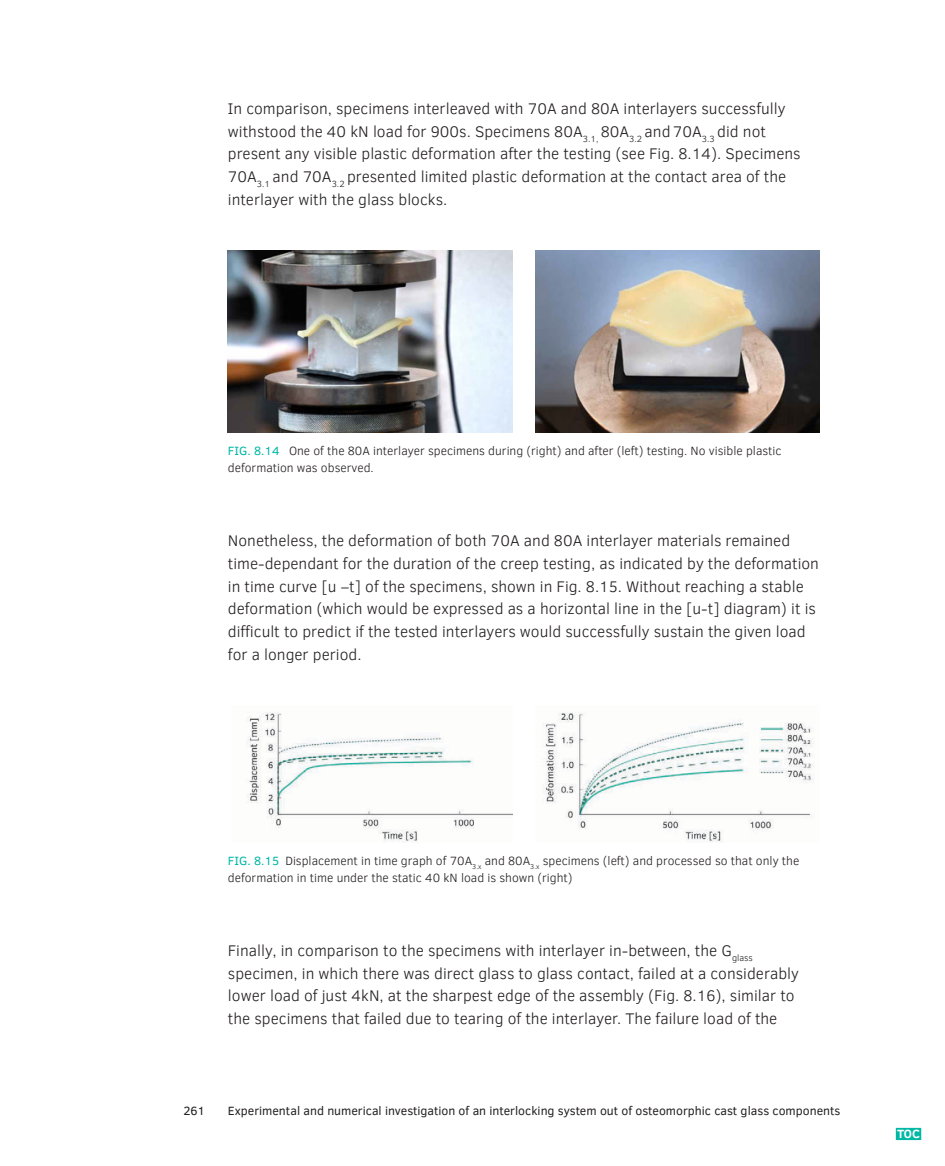
<style>
.page{position:relative;width:945px;height:1166px;background:#fff}
.page>*{position:absolute;margin:0;border:0;box-sizing:border-box;transform-origin:0 0}
.BODY_Normal{font:300 15.75px/22.8px "Clear Sans";color:#231f20}
.t1{font:300 12.25px/17.2px "Clear Sans";color:#231f20}
.t2{font:12.25px "Clear Sans";color:#231f20}
.t3{font:700 12.25px "Clear Sans";color:#fff}
.s1{font-weight:400;color:#00b8a5}
</style>
<div class="page">
<img style="left:228px;top:250px;width:284px;height:182px">
<img style="left:535px;top:250px;width:284px;height:182px">
<img style="left:247px;top:712px;width:265px;height:129px">
<img style="left:543px;top:712px;width:271px;height:130px">
<div style="left:895px;top:1127px;width:27px;height:13px;background:#00b8a5;border:1px solid #fff"></div>
<p class="BODY_Normal" style="left:228px;top:97px;width:574px">In comparison, specimens interleaved with 70A and 80A interlayers successfully withstood the 40 kN load for 900s. Specimens 80A<sub>3.1,</sub> 80A<sub>3.2</sub> and70A<sub>3.3</sub> did not present any visible plastic deformation after the testing (see Fig. 8.14). Specimens 70A<sub>3.1</sub> and 70A<sub>3.2</sub> presented limited plastic deformation at the contact area of the interlayer with the glass blocks.</p>
<p class="t1" style="left:228px;top:442px;width:555px"><span class="s1">FIG. 8.14</span> One of the 80A interlayer specimens during (right) and after (left) testing. No visible plastic deformation was observed.</p>
<p class="BODY_Normal" style="left:228px;top:529px;width:593px">Nonetheless, the deformation of both 70A and 80A interlayer materials remained time-dependant for the duration of the creep testing, as indicated by the deformation in time curve [u –t] of the specimens, shown in Fig. 8.15. Without reaching a stable deformation (which would be expressed as a horizontal line in the [u-t] diagram) it is difficult to predict if the tested interlayers would successfully sustain the given load for a longer period.</p>
<p class="t1" style="left:228px;top:852px;width:573px"><span class="s1">FIG. 8.15</span> Displacement in time graph of 70A<sub>3.x</sub> and 80A<sub>3.x</sub> specimens (left) and processed so that only the deformation in time under the static 40 kN load is shown (right)</p>
<p class="BODY_Normal" style="left:228px;top:939px;width:573px">Finally, in comparison to the specimens with interlayer in-between, the G<sub>glass </sub>specimen, in which there was direct glass to glass contact, failed at a considerably lower load of just 4kN, at the sharpest edge of the assembly (Fig. 8.16), similar to the specimens that failed due to tearing of the interlayer. The failure load of the</p>
<p class="t2" style="left:183px;top:1102px;width:23px">261</p>
<p class="t2" style="left:228px;top:1102px;width:614px">Experimental and numerical investigation of an interlocking system out of osteomorphic cast glass components</p>
<p class="t3" style="left:897px;top:1124px;width:25px">TOC</p>
</div>
